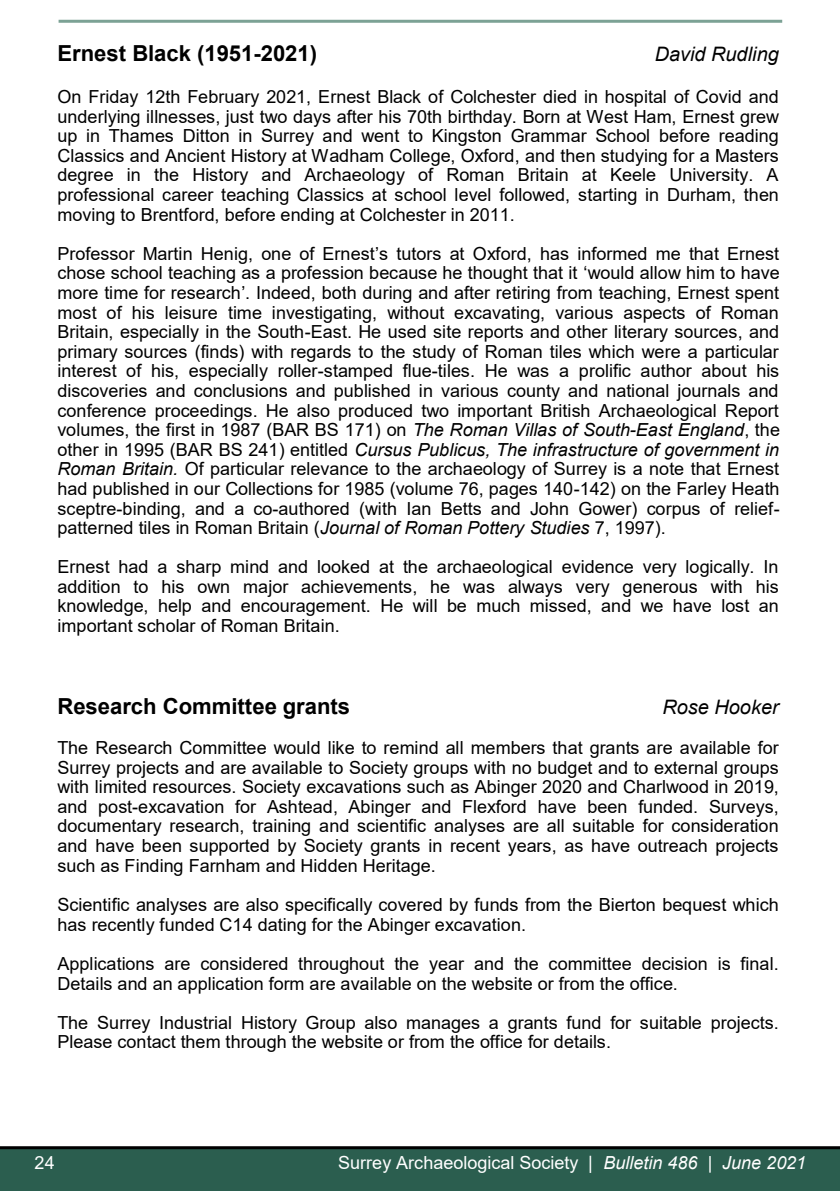
<style>
.page{position:relative;width:840px;height:1191px;background:#fff}
.page>*{position:absolute;margin:0;border:0;box-sizing:border-box;transform-origin:0 0}
.t1{font:700 22px "Arial";color:#000}
.t2{font:italic 20px "Arial";color:#000}
.t3{font:18px/19.6px "Arial";letter-spacing:.005em;color:#000;text-align:justify}
.t4{font:18px "Arial";letter-spacing:.005em;color:#fff}
.s1{font-style:italic}
</style>
<div class="page">
<div style="left:0;top:1148px;width:839px;height:43px;background:#2b5e4f"></div>
<hr style="left:0;top:1146px;width:839px;height:3px;background:#000">
<hr style="left:59px;top:20px;width:722px;height:3px;background:#7ca295">
<p class="t1" style="left:57px;top:38px;width:261px">Ernest Black (1951-2021)</p>
<p class="t2" style="left:654px;top:41px;width:126px">David Rudling</p>
<p class="t3" style="left:57px;top:87px;width:723px">On Friday 12th February 2021, Ernest Black of Colchester died in hospital of Covid and underlying illnesses, just two days after his 70th birthday. Born at West Ham, Ernest grew up in Thames Ditton in Surrey and went to Kingston Grammar School before reading Classics and Ancient History at Wadham College, Oxford, and then studying for a Masters degree in the History and Archaeology of Roman Britain at Keele University. A professional career teaching Classics at school level followed, starting in Durham, then moving to Brentford, before ending at Colchester in 2011.</p>
<p class="t3" style="left:57px;top:243px;width:723px">Professor Martin Henig, one of Ernest’s tutors at Oxford, has informed me that Ernest chose school teaching as a profession because he thought that it ‘would allow him to have more time for research’. Indeed, both during and after retiring from teaching, Ernest spent most of his leisure time investigating, without excavating, various aspects of Roman Britain, especially in the South-East. He used site reports and other literary sources, and primary sources (finds) with regards to the study of Roman tiles which were a particular interest of his, especially roller-stamped flue-tiles. He was a prolific author about his discoveries and conclusions and published in various county and national journals and conference proceedings. He also produced two important British Archaeological Report volumes, the first in 1987 (BAR BS 171) on <span class="s1">The Roman Villas of South-East England</span>, the other in 1995 (BAR BS 241) entitled <span class="s1">Cursus Publicus, The infrastructure of government in Roman Britain.</span> Of particular relevance to the archaeology of Surrey is a note that Ernest had published in our Collections for 1985 (volume 76, pages 140-142) on the Farley Heath sceptre-binding, and a co-authored (with Ian Betts and John Gower) corpus of relief&shy;patterned tiles in Roman Britain (<span class="s1">Journal of Roman Pottery Studies</span> 7, 1997).</p>
<p class="t3" style="left:57px;top:557px;width:722px">Ernest had a sharp mind and looked at the archaeological evidence very logically. In addition to his own major achievements, he was always very generous with his knowledge, help and encouragement. He will be much missed, and we have lost an important scholar of Roman Britain.</p>
<p class="t1" style="left:57px;top:691px;width:294px">Research Committee grants</p>
<p class="t2" style="left:662px;top:694px;width:118px">Rose Hooker</p>
<p class="t3" style="left:57px;top:738px;width:722px">The Research Committee would like to remind all members that grants are available for Surrey projects and are available to Society groups with no budget and to external groups with limited resources. Society excavations such as Abinger 2020 and Charlwood in 2019, and post-excavation for Ashtead, Abinger and Flexford have been funded. Surveys, documentary research, training and scientific analyses are all suitable for consideration and have been supported by Society grants in recent years, as have outreach projects such as Finding Farnham and Hidden Heritage.</p>
<p class="t3" style="left:57px;top:894px;width:722px">Scientific analyses are also specifically covered by funds from the Bierton bequest which has recently funded C14 dating for the Abinger excavation.</p>
<p class="t3" style="left:57px;top:953px;width:722px">Applications are considered throughout the year and the committee decision is final.<br>Details and an application form are available on the website or from the office.</p>
<p class="t3" style="left:57px;top:1012px;width:722px">The Surrey Industrial History Group also manages a grants fund for suitable projects.<br>Please contact them through the website or from the office for details.</p>
<p class="t4" style="left:35px;top:1149px;width:22px">24</p>
<p class="t4" style="left:338px;top:1149px;width:469px">Surrey Archaeological Society | <span class="s1">Bulletin 486 | June 2021</span></p>
</div>
